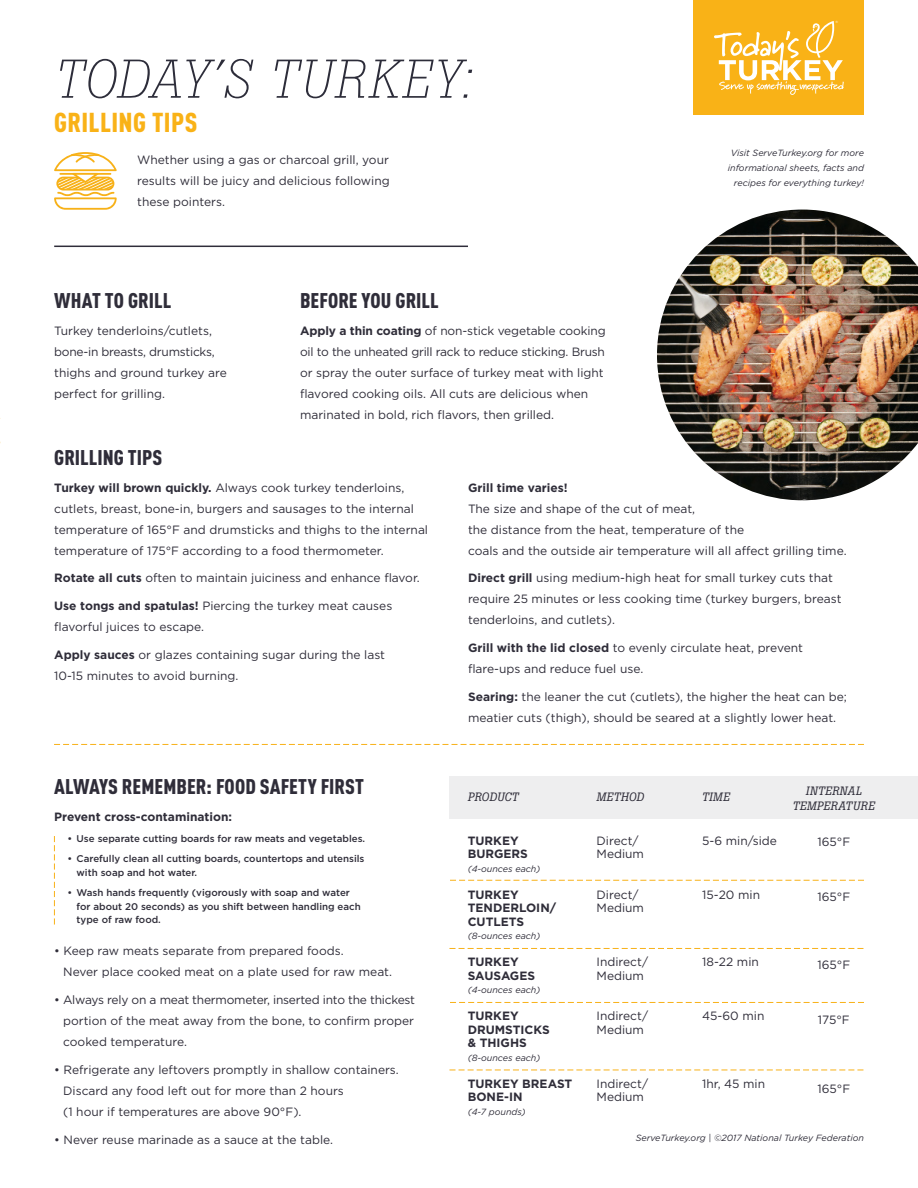
<style>
.page{position:relative;width:918px;height:1188px;background:#fff}
.page>*{position:absolute;margin:0;border:0;box-sizing:border-box;transform-origin:0 0}
.t1{font:italic 300 54px "Boton";letter-spacing:.03em;color:#2d2d3a}
.t2{font:900 27px "DIN Cond";letter-spacing:.015em;color:#f9b217}
.t3{font:900 21px "DIN Cond";color:#2f2d39}
.t4{font:12px/21px "Gotham";color:#2f2d39}
.t5{font:700 12px/13.5px "Gotham";color:#2f2d39}
.t6{font:italic 12px "Boton";letter-spacing:.04em;color:#2f2d39}
.t7{font:italic 12px "Boton";letter-spacing:.015em;color:#2f2d39}
.t8{font:500 9.75px/13.5px "Gotham";color:#2f2d39}
.t9{font:italic 9px/15px "Gotham";color:#2f2d39;text-align:right}
.t10{font:500 3.15px "Gotham";color:#fff;scale:1.04 1}
.s1{font-weight:700}
</style>
<div class="page">
<hr style="left:54px;top:246px;width:414px;height:1px;background:#2f2d3a">
<div style="left:693px;top:0;width:171px;height:114px;background:#f9b217"></div>
<svg style="left:714px;top:21px;width:130px;height:74px"></svg>
<svg style="left:54px;top:744px;width:810px;height:1px"></svg>
<div style="left:449px;top:776px;width:469px;height:42px;background:#eeeeef"></div>
<svg style="left:450px;top:880px;width:414px;height:1px"></svg>
<svg style="left:449px;top:948px;width:414px;height:1px"></svg>
<svg style="left:450px;top:1002px;width:414px;height:1px"></svg>
<svg style="left:449px;top:1070px;width:414px;height:1px"></svg>
<img style="left:657px;top:210px;width:261px;height:290px">
<svg style="left:54px;top:152px;width:63px;height:58px"></svg>
<svg style="left:54px;top:836px;width:1px;height:89px"></svg>
<p class="t1" style="left:54px;top:47px;width:419px">TODAY’S TURKEY:</p>
<p class="t2" style="left:54px;top:106px;width:145px">GRILLING TIPS</p>
<p class="t4" style="left:137px;top:149px;width:253px">Whether using a gas or charcoal grill, your</p>
<p class="t4" style="left:137px;top:170px;width:254px">results will be juicy and delicious following</p>
<p class="t4" style="left:137px;top:191px;width:89px">these pointers.</p>
<p class="t3" style="left:54px;top:288px;width:119px">WHAT TO GRILL</p>
<p class="t3" style="left:300px;top:288px;width:140px">BEFORE YOU GRILL</p>
<p class="t4" style="left:54px;top:320px;width:174px">Turkey tenderloins/cutlets, bone-in breasts, drumsticks, thighs and ground turkey are perfect for grilling.</p>
<p class="t4" style="left:300px;top:320px;width:307px"><span class="s1">Apply a thin coating</span> of non-stick vegetable cooking oil to the unheated grill rack to reduce sticking. Brush or spray the outer surface of turkey meat with light flavored cooking oils. All cuts are delicious when marinated in bold, rich flavors, then grilled.</p>
<p class="t3" style="left:54px;top:444px;width:110px">GRILLING TIPS</p>
<p class="t10" style="left:836px;top:20px;width:4px">®</p>
<p class="t9" style="left:728px;top:146px;width:138px">Visit ServeTurkey.org for more informational sheets, facts and recipes for everything turkey!</p>
<p class="t4" style="left:54px;top:477px;width:375px"><span class="s1">Turkey will brown quickly.</span> Always cook turkey tenderloins, cutlets, breast, bone-in, burgers and sausages to the internal temperature of 165°F and drumsticks and thighs to the internal temperature of 175°F according to a food thermometer.</p>
<p class="t4" style="left:54px;top:567px;width:367px"><span class="s1">Rotate all cuts</span> often to maintain juiciness and enhance flavor.</p>
<p class="t4" style="left:54px;top:595px;width:340px"><span class="s1">Use tongs and spatulas!</span> Piercing the turkey meat causes flavorful juices to escape.</p>
<p class="t4" style="left:54px;top:644px;width:332px"><span class="s1">Apply sauces</span> or glazes containing sugar during the last<br>10-15 minutes to avoid burning.</p>
<p class="t3" style="left:54px;top:774px;width:311px">ALWAYS REMEMBER: FOOD SAFETY FIRST</p>
<p class="t5" style="left:54px;top:810px;width:179px">Prevent cross-contamination:</p>
<p class="t8" style="left:68px;top:832px;width:299px">• Use separate cutting boards for raw meats and vegetables.</p>
<p class="t8" style="left:77px;top:852px;width:289px;text-indent:-9px">• Carefully clean all cutting boards, countertops and utensils with soap and hot water.</p>
<p class="t8" style="left:77px;top:886px;width:286px;text-indent:-9px">• Wash hands frequently (vigorously with soap and water for about 20 seconds) as you shift between handling each type of raw food.</p>
<p class="t4" style="left:63px;top:941px;width:330px;text-indent:-9px">• Keep raw meats separate from prepared foods.<br>Never place cooked meat on a plate used for raw meat.</p>
<p class="t4" style="left:63px;top:989px;width:353px;text-align:justify;text-indent:-9px">• Always rely on a meat thermometer, inserted into the thickest portion of the meat away from the bone, to confirm proper cooked temperature.</p>
<p class="t4" style="left:63px;top:1059px;width:337px;text-indent:-9px">• Refrigerate any leftovers promptly in shallow containers.<br>Discard any food left out for more than 2 hours<br>(1 hour if temperatures are above 90°F).</p>
<p class="t4" style="left:54px;top:1129px;width:280px">• Never reuse marinade as a sauce at the table.</p>
<p class="t4" style="left:468px;top:477px;width:380px"><span class="s1">Grill time varies!<br></span>The size and shape of the cut of meat,<br>the distance from the heat, temperature of the<br>coals and the outside air temperature will all affect grilling time.</p>
<p class="t4" style="left:468px;top:567px;width:375px"><span class="s1">Direct grill</span> using medium-high heat for small turkey cuts that require 25 minutes or less cooking time (turkey burgers, breast tenderloins, and cutlets).</p>
<p class="t4" style="left:468px;top:637px;width:337px"><span class="s1">Grill with the lid closed</span> to evenly circulate heat, prevent flare-ups and reduce fuel use.</p>
<p class="t4" style="left:468px;top:686px;width:380px"><span class="s1">Searing:</span> the leaner the cut (cutlets), the higher the heat can be; meatier cuts (thigh), should be seared at a slightly lower heat.</p>
<p class="t7" style="left:468px;top:789px;width:52px">PRODUCT</p>
<p class="t5" style="left:468px;top:834px;width:62px">TURKEY<br>BURGERS</p>
<p class="t9" style="left:468px;top:861px;width:74px">(4-ounces each)</p>
<p class="t5" style="left:468px;top:888px;width:90px">TURKEY<br>TENDERLOIN/<br>CUTLETS</p>
<p class="t9" style="left:468px;top:929px;width:74px">(8-ounces each)</p>
<p class="t5" style="left:468px;top:955px;width:69px">TURKEY<br>SAUSAGES</p>
<p class="t9" style="left:468px;top:983px;width:74px">(4-ounces each)</p>
<p class="t5" style="left:468px;top:1009px;width:84px">TURKEY<br>DRUMSTICKS &amp; THIGHS</p>
<p class="t9" style="left:468px;top:1050px;width:74px">(8-ounces each)</p>
<p class="t5" style="left:468px;top:1077px;width:106px">TURKEY BREAST<br>BONE-IN</p>
<p class="t9" style="left:468px;top:1104px;width:59px">(4-7 pounds)</p>
<p class="t6" style="left:597px;top:789px;width:49px">METHOD</p>
<p class="t4" style="left:597px;top:834px;width:49px;line-height:13.5px">Direct/<br>Medium</p>
<p class="t4" style="left:597px;top:888px;width:49px;line-height:13.5px">Direct/<br>Medium</p>
<p class="t4" style="left:597px;top:951px;width:53px">Indirect/</p>
<p class="t4" style="left:597px;top:965px;width:49px">Medium</p>
<p class="t4" style="left:597px;top:1009px;width:53px;line-height:13.5px">Indirect/<br>Medium</p>
<p class="t4" style="left:597px;top:1077px;width:53px;line-height:13.5px">Indirect/<br>Medium</p>
<p class="t6" style="left:702px;top:789px;width:29px">TIME</p>
<p class="t4" style="left:702px;top:830px;width:76px">5-6 min/side</p>
<p class="t6" style="left:806px;top:784px;width:57px">INTERNAL</p>
<p class="t6" style="left:793px;top:799px;width:83px">TEMPERATURE</p>
<p class="t4" style="left:817px;top:831px;width:34px">165°F</p>
<p class="t4" style="left:702px;top:884px;width:59px">15-20 min</p>
<p class="t4" style="left:817px;top:886px;width:34px">165°F</p>
<p class="t4" style="left:702px;top:951px;width:58px">18-22 min</p>
<p class="t4" style="left:817px;top:954px;width:34px">165°F</p>
<p class="t4" style="left:702px;top:1005px;width:64px">45-60 min</p>
<p class="t4" style="left:818px;top:1009px;width:33px">175°F</p>
<p class="t4" style="left:702px;top:1073px;width:64px">1hr, 45 min</p>
<p class="t4" style="left:817px;top:1078px;width:34px">165°F</p>
<p class="t9" style="left:636px;top:1130px;width:230px">ServeTurkey.org | ©2017 National Turkey Federation</p>
</div>
